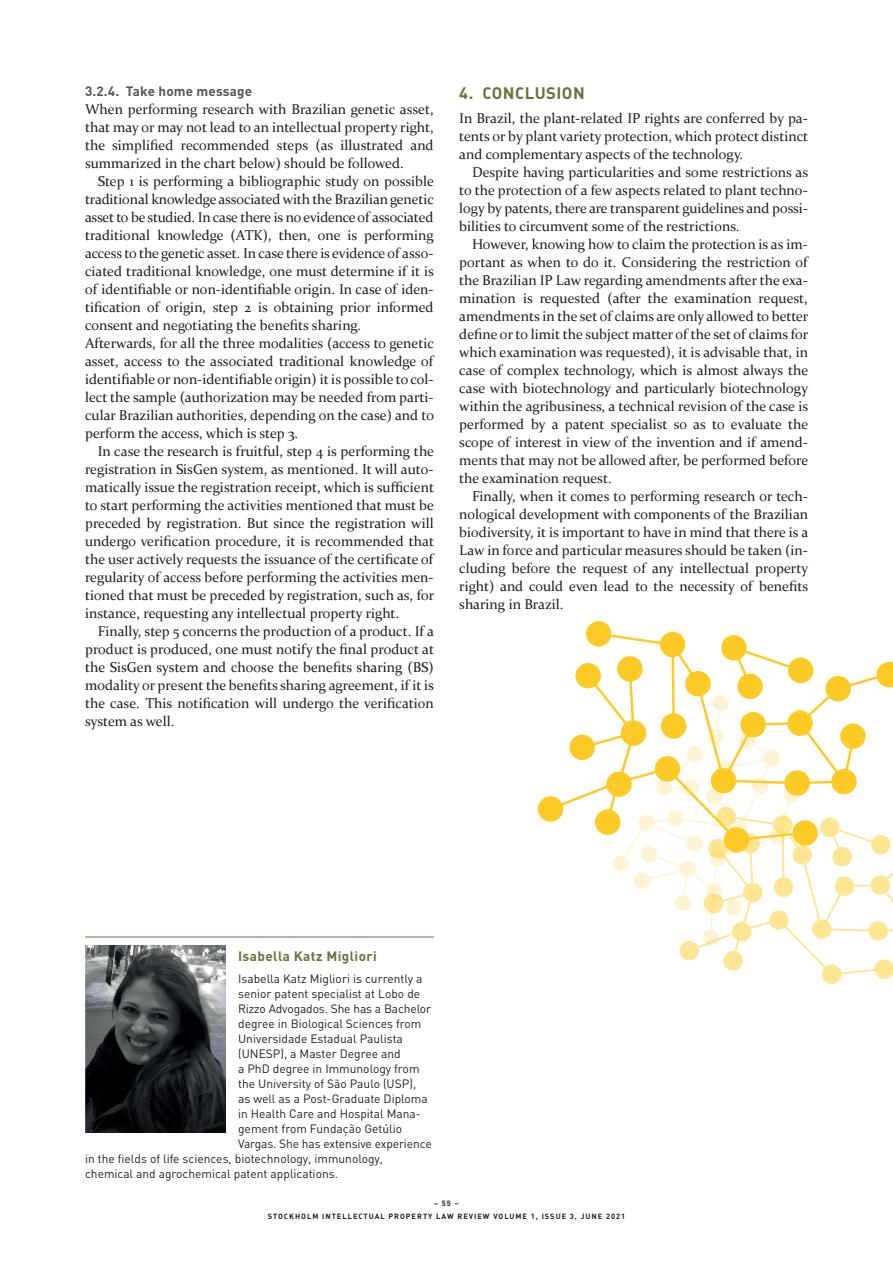
<style>
.page{position:relative;width:893px;height:1263px;background:#fff}
.page>*{position:absolute;margin:0;border:0;box-sizing:border-box;transform-origin:0 0}
.t1{font:700 16.5px "DIN";letter-spacing:.03em;color:#66753b}
.t2{font:14.25px/18px "Constantia";color:#231f20;text-align:justify}
.t3{font:700 13.5px "DIN";letter-spacing:.01em;color:#57585a}
.t4{font:700 13.5px "DIN";letter-spacing:.03em;color:#66753b}
.t5{font:12px "DIN";color:#231f20}
.t6{font:700 7.5px/13.5px "DIN";letter-spacing:.13em;color:#231f20;text-align:center}
</style>
<div class="page">
<img style="left:85px;top:946px;width:140px;height:187px">
<hr style="left:85px;top:936px;width:349px;height:1px;background:#66753b">
<svg style="left:537px;top:621px;width:356px;height:364px"></svg>
<p class="t3" style="left:85px;top:83px;width:169px">3.2.4. Take home message</p>
<p class="t2" style="left:85px;top:100px;width:350px">When performing research with Brazilian genetic asset, that may or may not lead to an intellectual property right, the simplified recommended steps (as illustrated and summarized in the chart below) should be followed.</p>
<p class="t2" style="left:85px;top:172px;width:351px;text-align:left;text-indent:13px">Step 1 is performing a bibliographic study on possible traditional knowledge associated with the Brazilian genetic asset to be studied. In case there is no evidence of associated traditional knowledge (ATK), then, one is performing access to the genetic asset. In case there is evidence of asso&shy;ciated traditional knowledge, one must determine if it is of identifiable or non-identifiable origin. In case of iden&shy;tification of origin, step 2 is obtaining prior informed consent and negotiating the benefits sharing.<br>Afterwards, for all the three modalities (access to genetic asset, access to the associated traditional knowledge of identifiable or non-identifiable origin) it is possible to col&shy;lect the sample (authorization may be needed from parti&shy;cular Brazilian authorities, depending on the case) and to perform the access, which is step 3.</p>
<p class="t2" style="left:85px;top:442px;width:351px;text-indent:13px">In case the research is fruitful, step 4 is performing the registration in SisGen system, as mentioned. It will auto&shy;matically issue the registration receipt, which is sufficient to start performing the activities mentioned that must be preceded by registration. But since the registration will undergo verification procedure, it is recommended that the user actively requests the issuance of the certificate of regularity of access before performing the activities men&shy;tioned that must be preceded by registration, such as, for instance, requesting any intellectual property right.</p>
<p class="t2" style="left:85px;top:622px;width:351px;text-indent:13px">Finally, step 5 concerns the production of a product. If a product is produced, one must notify the final product at the SisGen system and choose the benefits sharing (BS) modality or present the benefits sharing agreement, if it is the case. This notification will undergo the verification system as well.</p>
<p class="t1" style="left:459px;top:82px;width:127px">4. CONCLUSION</p>
<p class="t2" style="left:459px;top:109px;width:351px">In Brazil, the plant-related IP rights are conferred by pa&shy;tents or by plant variety protection, which protect distinct and complementary aspects of the technology.</p>
<p class="t2" style="left:459px;top:163px;width:350px;text-indent:13px">Despite having particularities and some restrictions as to the protection of a few aspects related to plant techno&shy;logy by patents, there are transparent guidelines and possi&shy;bilities to circumvent some of the restrictions.</p>
<p class="t2" style="left:459px;top:235px;width:351px;text-indent:13px">However, knowing how to claim the protection is as im&shy;portant as when to do it. Considering the restriction of the Brazilian IP Law regarding amendments after the exa&shy;mination is requested (after the examination request, amendments in the set of claims are only allowed to better define or to limit the subject matter of the set of claims for which examination was requested), it is advisable that, in case of complex technology, which is almost always the case with biotechnology and particularly biotechnology within the agribusiness, a technical revision of the case is performed by a patent specialist so as to evaluate the scope of interest in view of the invention and if amend&shy;ments that may not be allowed after, be performed before the examination request.</p>
<p class="t2" style="left:459px;top:487px;width:351px;text-indent:13px">Finally, when it comes to performing research or tech&shy;nological development with components of the Brazilian biodiversity, it is important to have in mind that there is a Law in force and particular measures should be taken (in&shy;cluding before the request of any intellectual property right) and could even lead to the necessity of benefits sharing in Brazil.</p>
<p class="t4" style="left:238px;top:948px;width:140px">Isabella Katz Migliori</p>
<p class="t5" style="left:238px;top:971px;width:186px">Isabella Katz Migliori is currently a</p>
<p class="t5" style="left:238px;top:986px;width:184px">senior patent specialist at Lobo de</p>
<p class="t5" style="left:238px;top:1001px;width:195px">Rizzo Advogados. She has a Bachelor</p>
<p class="t5" style="left:238px;top:1016px;width:185px">degree in Biological Sciences from</p>
<p class="t5" style="left:238px;top:1031px;width:166px">Universidade Estadual Paulista</p>
<p class="t5" style="left:238px;top:1046px;width:164px">(UNESP), a Master Degree and</p>
<p class="t5" style="left:238px;top:1061px;width:183px">a PhD degree in Immunology from</p>
<p class="t5" style="left:238px;top:1076px;width:180px">the University of São Paulo (USP),</p>
<p class="t5" style="left:238px;top:1091px;width:191px">as well as a Post-Graduate Diploma</p>
<p class="t5" style="left:238px;top:1106px;width:184px">in Health Care and Hospital Mana-</p>
<p class="t5" style="left:238px;top:1121px;width:166px">gement from Fundação Getúlio</p>
<p class="t5" style="left:238px;top:1136px;width:195px">Vargas. She has extensive experience</p>
<p class="t5" style="left:85px;top:1151px;width:300px">in the fields of life sciences, biotechnology, immunology,</p>
<p class="t5" style="left:85px;top:1166px;width:254px">chemical and agrochemical patent applications.</p>
<p class="t6" style="left:268px;top:1196px;width:359px">– 55 –<br>STOCKHOLM INTELLECTUAL PROPERTY LAW REVIEW VOLUME 1, ISSUE 3, JUNE 2021</p>
</div>
